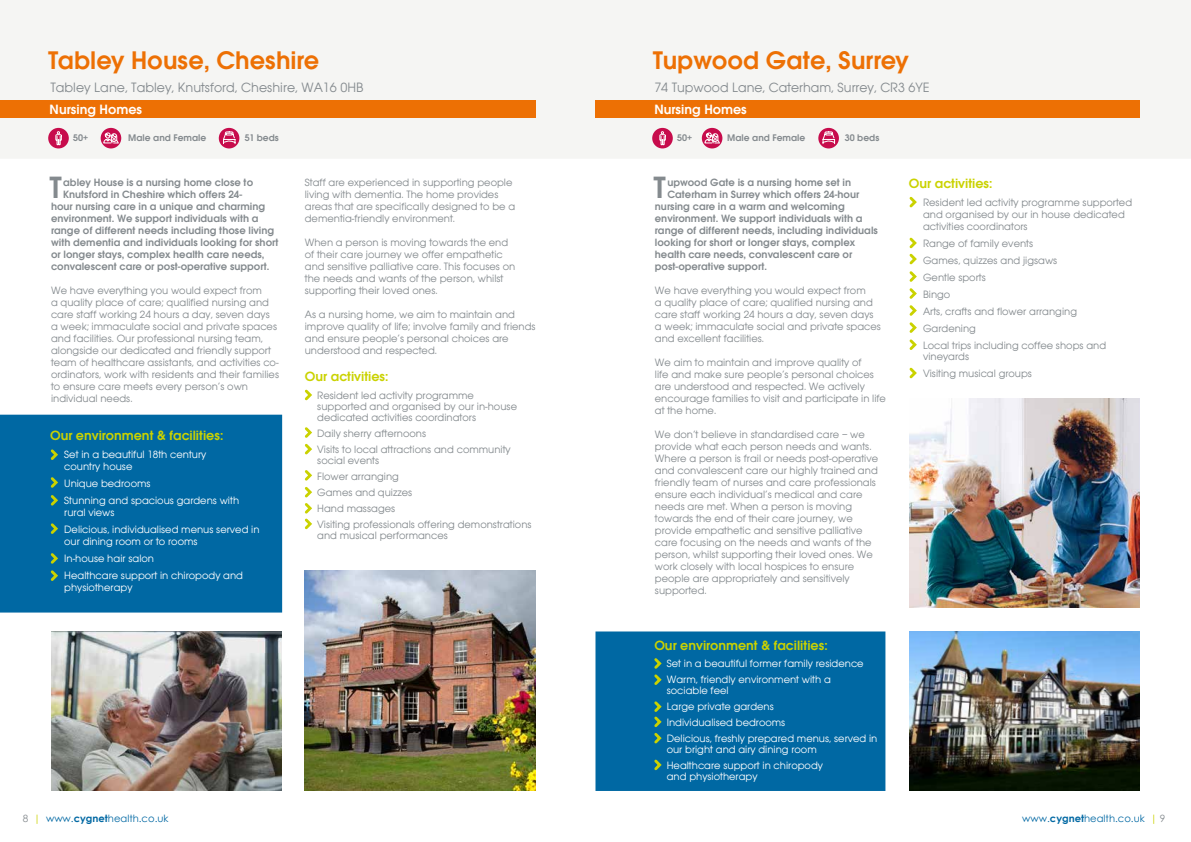
<style>
.page{position:relative;width:1191px;height:842px;background:#fff}
.page>*{position:absolute;margin:0;border:0;box-sizing:border-box;transform-origin:0 0}
.t1{font:600 32px "Avant Garde ITC";color:#848a8e}
.t2{font:600 26.5px "Avant Garde ITC";color:#ed7004}
.t3{font:14px "Avant Garde ITC";color:#848a8e}
.t4{font:600 14px "Avant Garde ITC";color:#cad200}
.t5{font:600 14px "Avant Garde ITC";color:#fff}
.t6{font:11px/12px "Avant Garde ITC";color:#848a8e}
.t7{font:600 11px "Avant Garde ITC";color:#848a8e}
.t8{font:11px/16px "Avant Garde ITC";color:#fff}
.t9{font:10px "Century Gothic";color:#0068a3}
.t10{font:600 10px "Avant Garde ITC";color:#848a8e}
.s1{color:#848a8e}
.s2{color:#cad200}
.s3{font-weight:700}
</style>
<div class="page">
<div style="left:0;top:0;width:1191px;height:158px;background:#f5f5f3"></div>
<div style="left:0;top:100px;width:536px;height:18px;background:#ed7004"></div>
<div style="left:595px;top:100px;width:545px;height:18px;background:#ed7004"></div>
<div style="left:219px;top:128px;width:20px;height:20px;background:#c70c4c;border-radius:50%"></div>
<svg style="left:223px;top:131px;width:13px;height:13px"></svg>
<div style="left:48px;top:128px;width:21px;height:20px;background:#c70c4c;border-radius:50%"></div>
<svg style="left:55px;top:131px;width:7px;height:14px"></svg>
<svg style="left:101px;top:128px;width:20px;height:20px"></svg>
<svg style="left:818px;top:128px;width:21px;height:20px"></svg>
<svg style="left:822px;top:131px;width:13px;height:13px"></svg>
<div style="left:652px;top:128px;width:21px;height:20px;background:#c70c4c;border-radius:50%"></div>
<svg style="left:659px;top:131px;width:7px;height:14px"></svg>
<svg style="left:702px;top:128px;width:20px;height:20px"></svg>
<div style="left:0;top:415px;width:282px;height:197px;background:#0068a3"></div>
<svg style="left:304px;top:389px;width:8px;height:12px"></svg>
<svg style="left:304px;top:427px;width:8px;height:28px"></svg>
<svg style="left:304px;top:470px;width:8px;height:60px"></svg>
<div style="left:595px;top:631px;width:290px;height:160px;background:#0068a3"></div>
<svg style="left:651px;top:699px;width:12px;height:47px"></svg>
<svg style="left:651px;top:757px;width:12px;height:16px"></svg>
<svg style="left:48px;top:447px;width:12px;height:16px"></svg>
<svg style="left:48px;top:474px;width:12px;height:34px"></svg>
<svg style="left:48px;top:521px;width:12px;height:16px"></svg>
<svg style="left:909px;top:196px;width:8px;height:12px"></svg>
<svg style="left:909px;top:237px;width:8px;height:113px"></svg>
<svg style="left:909px;top:367px;width:8px;height:12px"></svg>
<img style="left:51px;top:631px;width:230px;height:160px">
<img style="left:305px;top:570px;width:230px;height:221px">
<img style="left:909px;top:399px;width:231px;height:208px">
<img style="left:909px;top:631px;width:231px;height:160px">
<svg style="left:103px;top:133px;width:15px;height:11px"></svg>
<svg style="left:48px;top:550px;width:12px;height:34px"></svg>
<svg style="left:704px;top:133px;width:15px;height:11px"></svg>
<svg style="left:651px;top:655px;width:12px;height:33px"></svg>
<h2 class="t2" style="left:48px;top:44px;width:273px">Tabley House, Cheshire</h2>
<p class="t3" style="left:50px;top:79px;width:315px">Tabley Lane, Tabley, Knutsford, Cheshire, WA16 0HB</p>
<p class="t5" style="left:50px;top:101px;width:94px">Nursing Homes</p>
<p class="t5" style="left:654px;top:101px;width:94px">Nursing Homes</p>
<p class="t10" style="left:73px;top:132px;width:16px">50+</p>
<p class="t10" style="left:128px;top:132px;width:80px">Male and Female</p>
<p class="t10" style="left:245px;top:132px;width:36px">51 beds</p>
<h2 class="t2" style="left:653px;top:44px;width:257px">Tupwood Gate, Surrey</h2>
<p class="t3" style="left:654px;top:79px;width:277px">74 Tupwood Lane, Caterham, Surrey, CR3 6YE</p>
<p class="t10" style="left:677px;top:132px;width:16px">50+</p>
<p class="t10" style="left:727px;top:132px;width:80px">Male and Female</p>
<p class="t10" style="left:844px;top:132px;width:36px">30 beds</p>
<h1 class="t1" style="left:49px;top:169px;width:14px">T</h1>
<p class="t7" style="left:667px;top:176px;width:185px">upwood Gate is a nursing home set in</p>
<h1 class="t1" style="left:653px;top:169px;width:14px">T</h1>
<p class="t6" style="left:305px;top:176px;width:209px">Staff are experienced in supporting people</p>
<p class="t4" style="left:909px;top:175px;width:85px">Our activities:</p>
<p class="t6" style="left:305px;top:188px;width:212px">living with dementia. The home provides areas that are specifically designed to be a dementia-friendly environment.</p>
<p class="t6" style="left:305px;top:236px;width:212px">When a person is moving towards the end of their care journey we offer empathetic and sensitive palliative care. This focuses on the needs and wants of the person, whilst supporting their loved ones.</p>
<p class="t6" style="left:305px;top:308px;width:232px">As a nursing home, we aim to maintain and improve quality of life; involve family and friends and ensure people’s personal choices are understood and respected.</p>
<p class="t7" style="left:63px;top:176px;width:191px">abley House is a nursing home close to</p>
<p class="t7" style="left:63px;top:188px;width:180px">Knutsford in Cheshire which offers 24-</p>
<p class="t7" style="left:51px;top:200px;width:216px">hour nursing care in a unique and charming</p>
<p class="t7" style="left:51px;top:212px;width:209px">environment. We support individuals with a</p>
<p class="t7" style="left:51px;top:224px;width:225px">range of different needs including those living</p>
<p class="t7" style="left:51px;top:236px;width:229px">with dementia and individuals looking for short</p>
<p class="t7" style="left:51px;top:248px;width:215px">or longer stays, complex health care needs,</p>
<p class="t7" style="left:51px;top:260px;width:220px">convalescent care or post-operative support.</p>
<p class="t6" style="left:51px;top:284px;width:230px">We have everything you would expect from<br>a quality place of care; qualified nursing and care staff working 24 hours a day, seven days a week; immaculate social and private spaces and facilities. Our professional nursing team, alongside our dedicated and friendly support team of healthcare assistants, and activities co&shy;ordinators, work with residents and their families to ensure care meets every person’s own individual needs.</p>
<p class="t7" style="left:667px;top:188px;width:193px">Caterham in Surrey which offers 24-hour</p>
<p class="t7" style="left:655px;top:200px;width:191px">nursing care in a warm and welcoming</p>
<p class="t7" style="left:655px;top:212px;width:209px">environment. We support individuals with a</p>
<p class="t7" style="left:655px;top:224px;width:225px">range of different needs, including individuals</p>
<p class="t7" style="left:655px;top:236px;width:202px">looking for short or longer stays, complex</p>
<p class="t7" style="left:655px;top:248px;width:199px">health care needs, convalescent care or</p>
<p class="t7" style="left:655px;top:260px;width:114px">post-operative support.</p>
<p class="t6" style="left:655px;top:284px;width:228px">We have everything you would expect from<br>a quality place of care; qualified nursing and care staff working 24 hours a day, seven days a week; immaculate social and private spaces and excellent facilities.</p>
<p class="t6" style="left:655px;top:356px;width:233px">We aim to maintain and improve quality of<br>life and make sure people’s personal choices are understood and respected. We actively encourage families to visit and participate in life at the home.</p>
<p class="t6" style="left:655px;top:428px;width:225px">We don’t believe in standardised care – we provide what each person needs and wants.<br>Where a person is frail or needs post-operative and convalescent care our highly trained and friendly team of nurses and care professionals ensure each individual’s medical and care needs are met. When a person is moving towards the end of their care journey, we provide empathetic and sensitive palliative care focusing on the needs and wants of the person, whilst supporting their loved ones. We work closely with local hospices to ensure people are appropriately and sensitively supported.</p>
<p class="t6" style="left:923px;top:196px;width:211px">Resident led activity programme supported and organised by our in house dedicated activities coordinators</p>
<p class="t6" style="left:923px;top:234px;width:185px;line-height:17px">Range of family events<br>Games, quizzes and jigsaws<br>Gentle sports<br>Bingo<br>Arts, crafts and flower arranging<br>Gardening<br>Local trips including coffee shops and</p>
<p class="t6" style="left:923px;top:347px;width:111px;line-height:17px">vineyards<br>Visiting musical groups</p>
<p class="t4" style="left:305px;top:368px;width:85px">Our activities:</p>
<p class="t6" style="left:317px;top:389px;width:201px;line-height:11px">Resident led activity programme supported and organised by our in-house dedicated activities coordinators</p>
<p class="t6" style="left:317px;top:425px;width:195px;line-height:16px">Daily sherry afternoons<br>Visits to local attractions and community</p>
<p class="t6" style="left:317px;top:452px;width:216px;line-height:16px">social events<br>Flower arranging<br>Games and quizzes<br>Hand massages<br>Visiting professionals offering demonstrations</p>
<p class="t6" style="left:317px;top:529px;width:132px">and musical performances</p>
<p class="t4" style="left:50px;top:428px;width:175px">Our environment &amp; facilities:</p>
<p class="t8" style="left:64px;top:449px;width:144px;line-height:12px">Set in a beautiful 18th century country house</p>
<p class="t8" style="left:64px;top:475px;width:176px;line-height:17px">Unique bedrooms<br>Stunning and spacious gardens with</p>
<p class="t8" style="left:64px;top:504px;width:197px;line-height:17px">rural views<br>Delicious, individualised menus served in</p>
<p class="t8" style="left:64px;top:533px;width:180px;line-height:17px">our dining room or to rooms<br>In-house hair salon<br>Healthcare support in chiropody and</p>
<p class="t8" style="left:64px;top:579px;width:70px">physiotherapy</p>
<p class="t4" style="left:654px;top:637px;width:175px">Our environment &amp; facilities:</p>
<p class="t8" style="left:666px;top:655px;width:198px">Set in a beautiful former family residence<br>Warm, friendly environment with a</p>
<p class="t8" style="left:666px;top:682px;width:212px">sociable feel<br>Large private gardens<br>Individualised bedrooms<br>Delicious, freshly prepared menus, served in</p>
<p class="t8" style="left:666px;top:741px;width:158px">our bright and airy dining room<br>Healthcare support in chiropody</p>
<p class="t8" style="left:666px;top:768px;width:92px">and physiotherapy</p>
<p class="t9" style="left:23px;top:811px;width:147px"><span class="s1">8</span> <span class="s2">|</span> www.<span class="s3">cygnet</span>health.co.uk</p>
<p class="t9" style="left:1022px;top:811px;width:145px">www.<span class="s3">cygnet</span>health.co.uk <span class="s2">|</span> <span class="s1">9</span></p>
</div>
